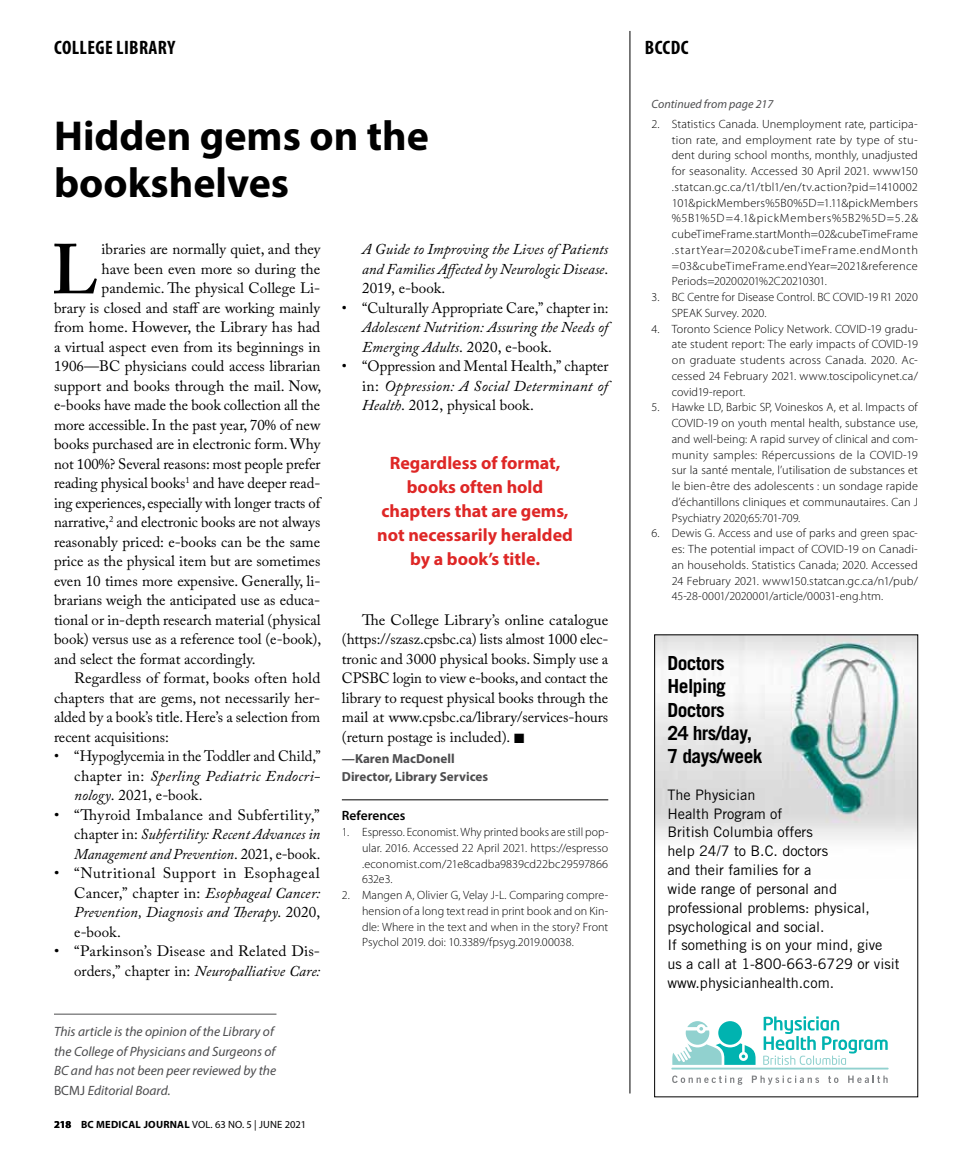
<style>
.page{position:relative;width:972px;height:1161px;background:#fff}
.page>*{position:absolute;margin:0;border:0;box-sizing:border-box;transform-origin:0 0}
.t1{font:600 69.9px "Adobe Caslon Pro";color:#000}
.t2{font:700 42px/46.5px "Myriad Pro";color:#000}
.t3{font:700 19.5px/23.4px "Trade Gothic";letter-spacing:-.025em;color:#000}
.t4{font:700 condensed 19.5px "Myriad Pro";letter-spacing:.02em;color:#000}
.t5{font:700 18px/24px "Myriad Pro";color:#de2726;text-align:center}
.t6{font:15px/19.5px "Adobe Caslon Pro";color:#000;text-align:justify}
.t7{font:italic 15px/19.5px "Adobe Caslon Pro";color:#000;text-align:justify}
.t8{font:14.4px/18.8px "Trade Gothic";color:#000}
.t9{font:italic 13.5px/19.5px "Myriad Pro";color:#4d4d4f}
.t10{font:600 13.5px "Myriad Pro";color:#000}
.t11{font:700 13.2px/18px "Myriad Pro";color:#4d4d4f}
.t12{font:300 12px/15.8px "Myriad Pro";letter-spacing:.005em;color:#000;text-align:justify}
.t13{font:italic 12px "Myriad Pro";color:#4d4d4f}
.t14{font:700 10.5px "Myriad Pro";letter-spacing:.02em;color:#000}
.s1{font-style:italic}
.s2{font-style:normal}
.s3{font-weight:400}
</style>
<div class="page">
<hr style="left:54px;top:1014px;width:222px;height:1px;background:#4d4d4f">
<hr style="left:342px;top:800px;width:266px;height:1px;background:#000">
<hr style="left:630px;top:31px;width:1px;height:1063px;background:#000">
<img style="left:656px;top:636px;width:260px;height:204px">
<div style="left:654px;top:634px;width:264px;height:463px;border:1px solid #000"></div>
<svg style="left:763px;top:1016px;width:125px;height:49px"></svg>
<hr style="left:671px;top:1068px;width:218px;height:2px;background:#91d1cf">
<svg style="left:672px;top:1021px;width:84px;height:44px"></svg>
<svg style="left:672px;top:1076px;width:70px;height:9px"></svg>
<svg style="left:752px;top:1076px;width:67px;height:9px"></svg>
<svg style="left:828px;top:1076px;width:10px;height:7px"></svg>
<svg style="left:848px;top:1076px;width:40px;height:7px"></svg>
<h3 class="t4" style="left:54px;top:35px;width:123px">COLLEGE LIBRARY</h3>
<h3 class="t4" style="left:645px;top:35px;width:44px">BCCDC</h3>
<h2 class="t2" style="left:54px;top:112px;width:377px">Hidden gems on the bookshelves</h2>
<h1 class="t1" style="left:51px;top:228px;width:48px">L</h1>
<p class="t6" style="left:102px;top:239px;width:220px">ibraries are normally quiet, and they</p>
<p class="t6" style="left:102px;top:259px;width:220px">have been even more so during the</p>
<p class="t6" style="left:102px;top:278px;width:220px">pandemic. The physical College Li-</p>
<p class="t6" style="left:54px;top:298px;width:268px">brary is closed and staff are working mainly</p>
<p class="t6" style="left:54px;top:317px;width:268px">from home. However, the Library has had</p>
<p class="t6" style="left:54px;top:337px;width:268px">a virtual aspect even from its beginnings in</p>
<p class="t6" style="left:54px;top:356px;width:268px">1906—BC physicians could access librarian</p>
<p class="t6" style="left:54px;top:376px;width:269px">support and books through the mail. Now,</p>
<p class="t6" style="left:54px;top:395px;width:268px">e-books have made the book collection all the</p>
<p class="t6" style="left:54px;top:415px;width:268px">more accessible. In the past year, 70% of new</p>
<p class="t6" style="left:54px;top:434px;width:268px">books purchased are in electronic form. Why</p>
<p class="t6" style="left:54px;top:454px;width:268px">not 100%? Several reasons: most people prefer</p>
<p class="t6" style="left:54px;top:473px;width:268px">reading physical books<sup>1</sup> and have deeper read-</p>
<p class="t6" style="left:54px;top:493px;width:268px">ing experiences, especially with longer tracts of</p>
<p class="t6" style="left:54px;top:512px;width:268px">narrative,<sup>2</sup> and electronic books are not always</p>
<p class="t6" style="left:54px;top:532px;width:268px">reasonably priced: e-books can be the same</p>
<p class="t6" style="left:54px;top:551px;width:268px">price as the physical item but are sometimes</p>
<p class="t6" style="left:54px;top:571px;width:268px">even 10 times more expensive. Generally, li-</p>
<p class="t6" style="left:54px;top:590px;width:268px">brarians weigh the anticipated use as educa-</p>
<p class="t6" style="left:54px;top:610px;width:268px">tional or in-depth research material (physical</p>
<p class="t6" style="left:54px;top:629px;width:269px">book) versus use as a reference tool (e-book),</p>
<p class="t6" style="left:54px;top:649px;width:203px">and select the format accordingly.</p>
<p class="t6" style="left:74px;top:668px;width:248px">Regardless of format, books often hold</p>
<p class="t6" style="left:54px;top:688px;width:268px">chapters that are gems, not necessarily her-</p>
<p class="t6" style="left:54px;top:707px;width:268px">alded by a book’s title. Here’s a selection from</p>
<p class="t6" style="left:54px;top:727px;width:116px">recent acquisitions:</p>
<p class="t6" style="left:74px;top:746px;width:248px;text-indent:-20px">• “Hypoglycemia in the Toddler and Child,” chapter in: <span class="s1">Sperling Pediatric Endocri&shy;nology</span>. 2021, e-book.</p>
<p class="t6" style="left:74px;top:805px;width:248px;text-indent:-20px">• “Thyroid Imbalance and Subfertility,” chapter in: <span class="s1">Subfertility: Recent Advances in Management and Prevention</span>. 2021, e-book.</p>
<p class="t6" style="left:74px;top:863px;width:248px;text-indent:-20px">• “Nutritional Support in Esophageal Cancer,” chapter in: <span class="s1">Esophageal Cancer:<br>Prevention, Diagnosis and Therapy</span>. 2020, e-book.</p>
<p class="t6" style="left:54px;top:941px;width:268px;text-align:right">• “Parkinson’s Disease and Related Dis&shy;orders,” chapter in: <span class="s1">Neuropalliative Care:</span></p>
<p class="t9" style="left:54px;top:1022px;width:224px">This article is the opinion of the Library of the College of Physicians and Surgeons of BC and has not been peer reviewed by the <span class="s2">BCMJ</span> Editorial Board.</p>
<p class="t14" style="left:54px;top:1118px;width:254px">218 BC Medical Journal <span class="s3">VOL. 63 NO. 5 | JUNE 2021</span></p>
<p class="t7" style="left:362px;top:239px;width:248px">A Guide to Improving the Lives of Patients and Families Affected by Neurologic Disease<span class="s2">.<br>2019, e-book.</span></p>
<p class="t6" style="left:342px;top:298px;width:268px">• “Culturally Appropriate Care,” chapter in:</p>
<p class="t7" style="left:362px;top:317px;width:248px">Adolescent Nutrition: Assuring the Needs of<br>Emerging Adults<span class="s2">. 2020, e-book.</span></p>
<p class="t6" style="left:362px;top:356px;width:248px;text-indent:-20px">• “Oppression and Mental Health,” chapter in: <span class="s1">Oppression: A Social Determinant of Health</span>. 2012, physical book.</p>
<p class="t5" style="left:377px;top:450px;width:197px">Regardless of format, books often hold chapters that are gems, not necessarily heralded by a book’s title.</p>
<p class="t6" style="left:342px;top:610px;width:268px;text-indent:20px">The College Library’s online catalogue (https://szasz.cpsbc.ca) lists almost 1000 elec&shy;tronic and 3000 physical books. Simply use a CPSBC login to view e-books, and contact the library to request physical books through the mail at www.cpsbc.ca/library/services-hours (return postage is included). ■</p>
<p class="t11" style="left:342px;top:749px;width:148px">—Karen MacDonell<br>Director, Library Services</p>
<p class="t10" style="left:342px;top:807px;width:65px">References</p>
<p class="t12" style="left:362px;top:824px;width:248px;text-indent:-20px">1. Espresso. Economist. Why printed books are still pop&shy;ular. 2016. Accessed 22 April 2021. https://espresso .economist.com/21e8cadba9839cd22bc29597866<br>632e3.</p>
<p class="t12" style="left:362px;top:887px;width:248px;text-indent:-20px">2. Mangen A, Olivier G, Velay J-L. Comparing compre&shy;hension of a long text read in print book and on Kin&shy;dle: Where in the text and when in the story? Front Psychol 2019. doi: 10.3389/fpsyg.2019.00038.</p>
<p class="t13" style="left:652px;top:97px;width:123px">Continued from page 217</p>
<p class="t12" style="left:672px;top:116px;width:248px;text-indent:-20px">2. Statistics Canada. Unemployment rate, participa&shy;tion rate, and employment rate by type of stu&shy;dent during school months, monthly, unadjusted for seasonality. Accessed 30 April 2021. www150 .statcan.gc.ca/t1/tbl1/en/tv.action?pid=1410002<br>101&amp;pickMembers%5B0%5D=1.11&amp;pickMembers %5B1%5D=4.1&amp;pickMembers%5B2%5D=5.2&amp; cubeTimeFrame.startMonth=02&amp;cubeTimeFrame .startYear=2020&amp;cubeTimeFrame.endMonth =03&amp;cubeTimeFrame.endYear=2021&amp;reference Periods=20200201%2C20210301.</p>
<p class="t12" style="left:672px;top:289px;width:248px;text-indent:-20px">3. BC Centre for Disease Control. BC COVID-19 R1 2020<br>SPEAK Survey. 2020.</p>
<p class="t12" style="left:672px;top:321px;width:248px;text-indent:-20px">4. Toronto Science Policy Network. COVID-19 gradu&shy;ate student report: The early impacts of COVID-19 on graduate students across Canada. 2020. Ac&shy;cessed 24 February 2021. www.toscipolicynet.ca/ covid19-report.</p>
<p class="t12" style="left:672px;top:400px;width:248px;text-indent:-20px">5. Hawke LD, Barbic SP, Voineskos A, et al. Impacts of COVID-19 on youth mental health, substance use, and well-being: A rapid survey of clinical and com&shy;munity samples: Répercussions de la COVID-19 sur la santé mentale, l’utilisation de substances et le bien-être des adolescents : un sondage rapide d’échantillons cliniques et communautaires. Can J Psychiatry 2020;65:701-709.</p>
<p class="t12" style="left:672px;top:526px;width:248px;text-indent:-20px">6. Dewis G. Access and use of parks and green spac&shy;es: The potential impact of COVID-19 on Canadi&shy;an households. Statistics Canada; 2020. Accessed 24 February 2021. www150.statcan.gc.ca/n1/pub/ 45-28-0001/2020001/article/00031-eng.htm.</p>
<h3 class="t3" style="left:667px;top:651px;width:97px">Doctors<br>Helping<br>Doctors<br>24 hrs/day,<br>7 days/week</h3>
<p class="t8" style="left:667px;top:785px;width:234px">The Physician<br>Health Program of<br>British Columbia offers<br>help 24/7 to B.C. doctors<br>and their families for a<br>wide range of personal and professional problems: physical, psychological and social.<br>If something is on your mind, give us a call at 1-800-663-6729 or visit www.physicianhealth.com.</p>
</div>
